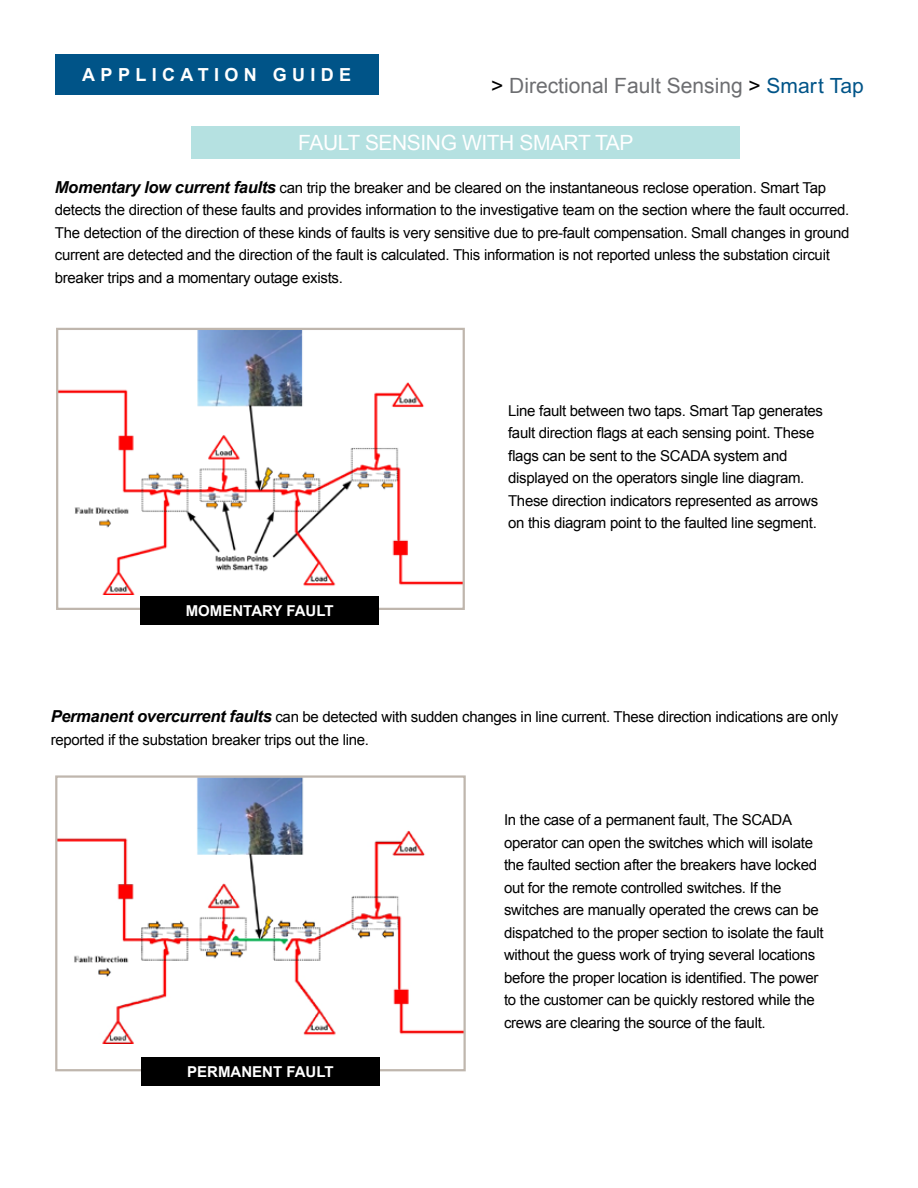
<style>
.page{position:relative;width:918px;height:1188px;background:#fff}
.page>*{position:absolute;margin:0;border:0;box-sizing:border-box;transform-origin:0 0}
.t1{font:21px "Arial";color:#6d6e71}
.t2{font:21px "Arial";letter-spacing:-.02em;color:#fff}
.t3{font:700 18px "Arial";letter-spacing:.3em;color:#fff}
.t4{font:15px/22.5px "Arial";letter-spacing:-.02em;color:#000}
.t5{font:700 15px "Arial";color:#fff}
.s1{color:#000}
.s2{font-family:"Arial MT Std";color:#005488}
.s3{font-weight:700;font-style:italic;font-size:16.5px}
</style>
<div class="page">
<div style="left:55px;top:54px;width:324px;height:41px;background:#005488"></div>
<div style="left:191px;top:126px;width:549px;height:33px;background:#b5e1e1"></div>
<img style="left:59px;top:331px;width:403px;height:264px">
<div style="left:56px;top:328px;width:409px;height:282px;border:2px solid #bfb6ad"></div>
<img style="left:58px;top:778px;width:405px;height:266px">
<div style="left:55px;top:775px;width:411px;height:296px;border:2px solid #bfb6ad"></div>
<div style="left:141px;top:596px;width:238px;height:29px;background:#000"></div>
<div style="left:141px;top:1057px;width:239px;height:29px;background:#000"></div>
<p class="t3" style="left:82px;top:63px;width:271px">APPLICATION GUIDE</p>
<h1 class="t1" style="left:491px;top:72px;width:374px"><span class="s1">&gt;</span> Directional Fault Sensing <span class="s1">&gt;</span> <span class="s2">Smart Tap</span></h1>
<h1 class="t2" style="left:298px;top:129px;width:337px">FAULT SENSING WITH SMART TAP</h1>
<p class="t4" style="left:55px;top:176px;width:796px"><span class="s3">Momentary low current faults</span> can trip the breaker and be cleared on the instantaneous reclose operation. Smart Tap detects the direction of these faults and provides information to the investigative team on the section where the fault occurred.<br>The detection of the direction of these kinds of faults is very sensitive due to pre-fault compensation. Small changes in ground current are detected and the direction of the fault is calculated. This information is not reported unless the substation circuit breaker trips and a momentary outage exists.</p>
<p class="t5" style="left:186px;top:601px;width:149px">MOMENTARY FAULT</p>
<p class="t4" style="left:508px;top:399px;width:316px">Line fault between two taps. Smart Tap generates fault direction flags at each sensing point. These flags can be sent to the SCADA system and displayed on the operators single line diagram.<br>These direction indicators represented as arrows on this diagram point to the faulted line segment.</p>
<p class="t4" style="left:51px;top:706px;width:789px"><span class="s3">Permanent overcurrent faults</span> can be detected with sudden changes in line current. These direction indications are only reported if the substation breaker trips out the line.</p>
<p class="t5" style="left:187px;top:1062px;width:148px">PERMANENT FAULT</p>
<p class="t4" style="left:504px;top:809px;width:321px">In the case of a permanent fault, The SCADA operator can open the switches which will isolate the faulted section after the breakers have locked out for the remote controlled switches. If the switches are manually operated the crews can be dispatched to the proper section to isolate the fault without the guess work of trying several locations before the proper location is identified. The power to the customer can be quickly restored while the crews are clearing the source of the fault.</p>
</div>
